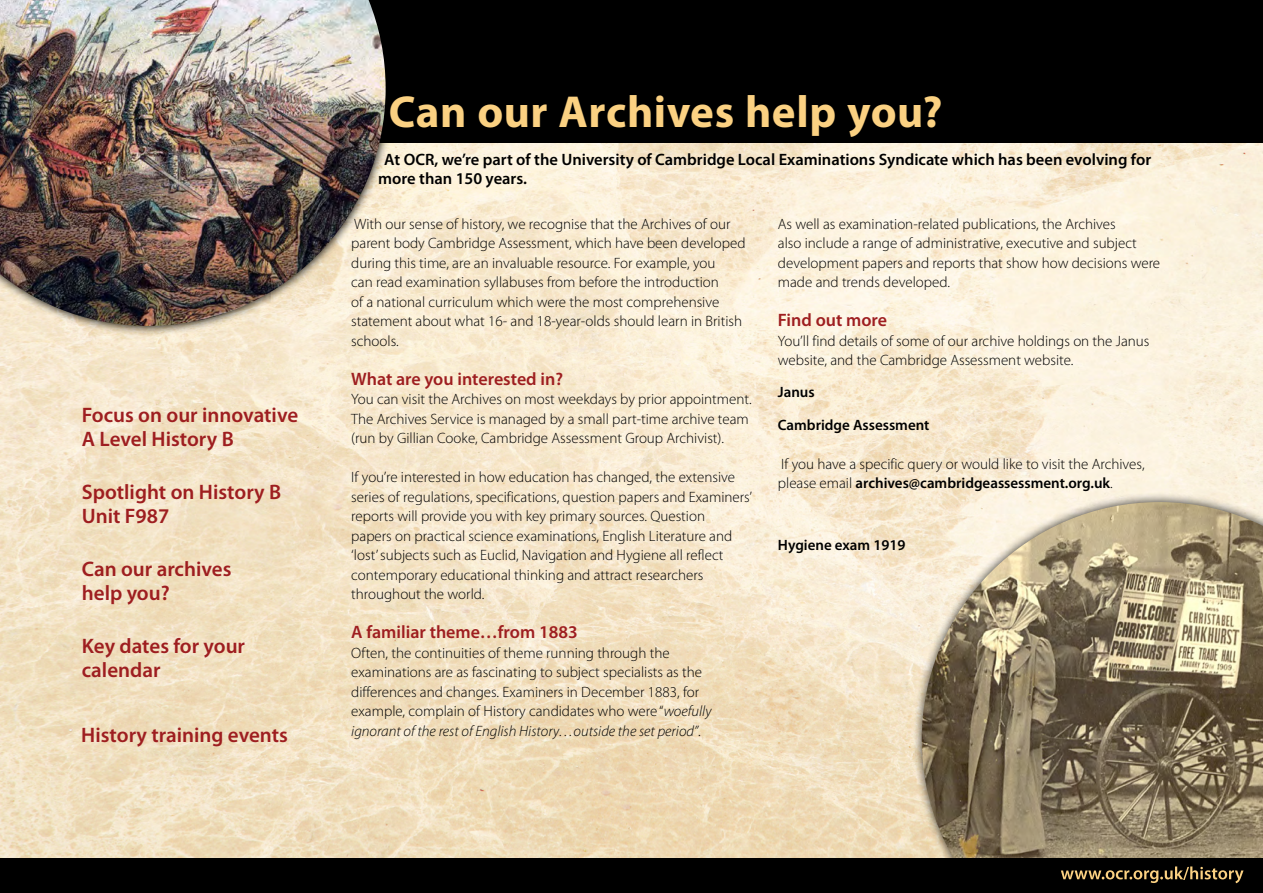
<style>
.page{position:relative;width:1263px;height:893px;background:#fff}
.page>*{position:absolute;margin:0;border:0;box-sizing:border-box;transform-origin:0 0}
.t1{font:700 45px "Myriad Pro";letter-spacing:.01em;color:#fbd182}
.t2{font:600 21px/24px "Myriad Pro";color:#9e1e20}
.t3{font:600 18px "Myriad Pro";color:#9e1e20}
.t4{font:600 16.5px/19.8px "Myriad Pro";color:#000}
.t5{font:300 15px/19.5px "Myriad Pro";color:#000}
.t6{font:600 15px/32.2px "Myriad Pro";color:#000}
.s1{font-style:italic}
.s2{font-weight:600}
</style>
<div class="page">
<img style="left:0;top:142px;width:1263px;height:716px">
<div style="left:346px;top:0;width:917px;height:142px;background:#000"></div>
<div style="left:911px;top:493px;width:352px;height:394px;background:#000;opacity:.75"></div>
<img style="left:922px;top:502px;width:341px;height:356px">
<div style="left:0;top:858px;width:1263px;height:35px;background:#000"></div>
<svg style="left:0;top:142px;width:395px;height:194px;background:#f1e4cb"></svg>
<img style="left:0;top:0;width:386px;height:326px">
<svg style="left:1061px;top:866px;width:182px;height:17px"></svg>
<h2 class="t2" style="left:82px;top:403px;width:218px">Focus on our innovative<br>A Level History B</h2>
<h2 class="t2" style="left:82px;top:480px;width:201px">Spotlight on History B<br>Unit F987</h2>
<h2 class="t2" style="left:82px;top:557px;width:151px">Can our archives help you?</h2>
<h2 class="t2" style="left:82px;top:634px;width:165px">Key dates for your calendar</h2>
<h2 class="t2" style="left:81px;top:722px;width:208px">History training events</h2>
<h1 class="t1" style="left:389px;top:82px;width:555px">Can our Archives help you?</h1>
<p class="t4" style="left:378px;top:149px;width:774px;text-indent:6px">At OCR, we’re part of the University of Cambridge Local Examinations Syndicate which has been evolving for more than 150 years.</p>
<p class="t5" style="left:351px;top:214px;width:396px">With our sense of history, we recognise that the Archives of our parent body Cambridge Assessment, which have been developed during this time, are an invaluable resource. For example, you<br>can read examination syllabuses from before the introduction<br>of a national curriculum which were the most comprehensive statement about what 16- and 18-year-olds should learn in British schools.</p>
<p class="t3" style="left:351px;top:367px;width:213px">What are you interested in?</p>
<p class="t5" style="left:351px;top:390px;width:402px">You can visit the Archives on most weekdays by prior appointment.<br>The Archives Service is managed by a small part-time archive team (run by Gillian Cooke, Cambridge Assessment Group Archivist).</p>
<p class="t5" style="left:351px;top:468px;width:402px">If you’re interested in how education has changed, the extensive series of regulations, specifications, question papers and Examiners’ reports will provide you with key primary sources. Question<br>papers on practical science examinations, English Literature and ‘lost’subjects such as Euclid, Navigation and Hygiene all reflect contemporary educational thinking and attract researchers throughout the world.</p>
<p class="t3" style="left:351px;top:621px;width:228px">A familiar theme…from 1883</p>
<p class="t5" style="left:351px;top:643px;width:362px">Often, the continuities of theme running through the examinations are as fascinating to subject specialists as the differences and changes. Examiners in December 1883, for example, complain of History candidates who were “<span class="s1">woefully ignorant of the rest of English History…outside the set period”</span>.</p>
<p class="t5" style="left:778px;top:214px;width:384px">As well as examination-related publications, the Archives<br>also include a range of administrative, executive and subject development papers and reports that show how decisions were made and trends developed.</p>
<p class="t3" style="left:778px;top:309px;width:111px">Find out more</p>
<p class="t5" style="left:778px;top:331px;width:373px">You’ll find details of some of our archive holdings on the Janus website, and the Cambridge Assessment website.</p>
<p class="t6" style="left:778px;top:376px;width:153px">Janus<br>Cambridge Assessment</p>
<p class="t5" style="left:778px;top:454px;width:368px">If you have a specific query or would like to visit the Archives, please email <span class="s2">archives@cambridgeassessment.org.uk</span>.</p>
<p class="t6" style="left:778px;top:528px;width:129px">Hygiene exam 1919</p>
</div>
